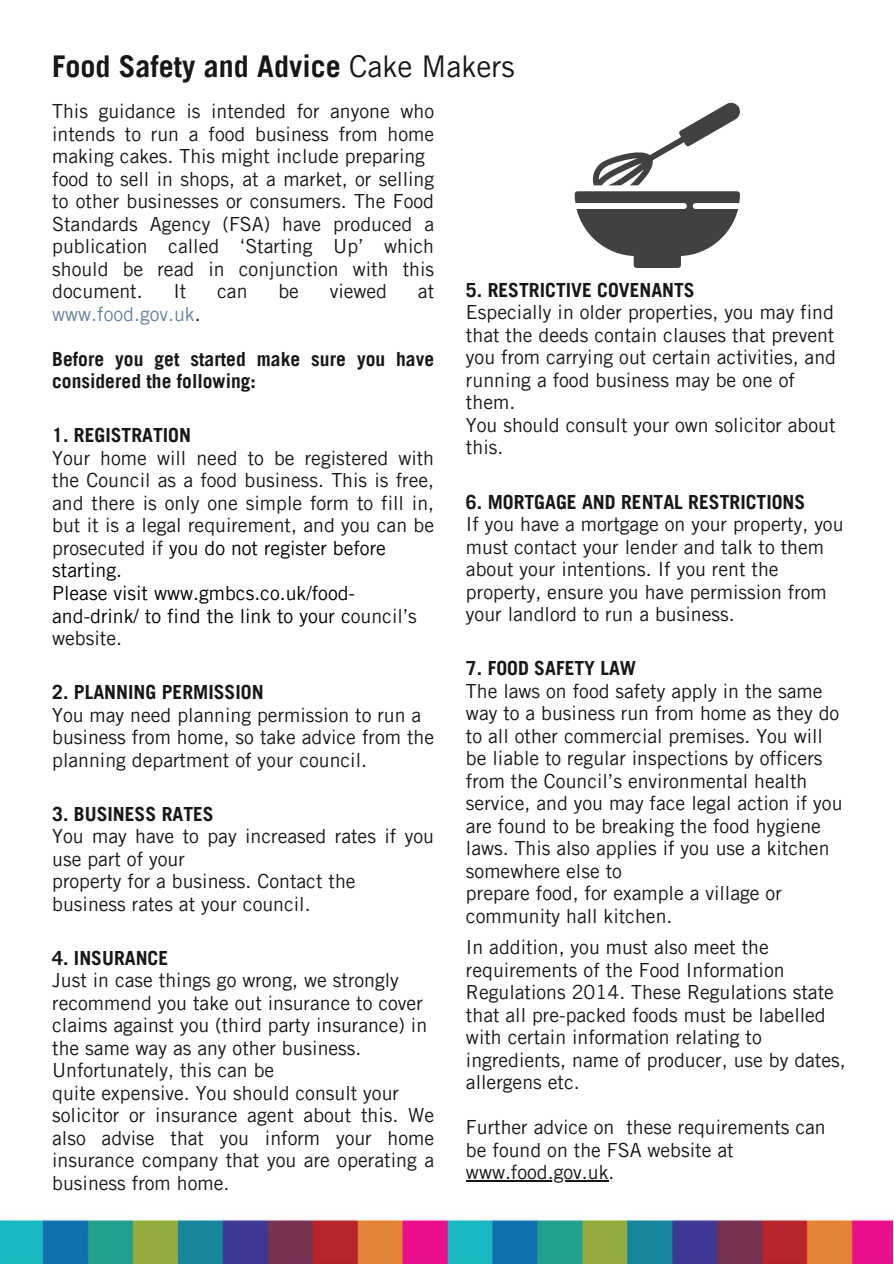
<style>
.page{position:relative;width:894px;height:1264px;background:#fff}
.page>*{position:absolute;margin:0;border:0;box-sizing:border-box;transform-origin:0 0}
.t1{font:700 30px "Trade Gothic LT Pro";color:#171717}
.t2{font:19.5px/22.5px "Trade Gothic LT Pro";color:#181717}
.t3{font:700 19.5px/22.5px "Trade Gothic LT Pro";color:#181717}
.t4{font:19.5px "Trade Gothic LT Pro";color:#000}
.t5{font:19.5px "Trade Gothic LT Pro";color:#6a82a0}
.s1{font-weight:400}
.s2{color:#181717}
.s3{color:#000}
</style>
<div class="page">
<img style="left:0;top:1180px;width:892px;height:83px">
<svg style="left:574px;top:191px;width:165px;height:77px"></svg>
<svg style="left:592px;top:102px;width:148px;height:83px"></svg>
<hr style="left:466px;top:1180px;width:142px;height:1px;background:#181717">
<p class="t1" style="left:52px;top:55px;width:464px">Food Safety and Advice <span class="s1">Cake Makers</span></p>
<p class="t2" style="left:52px;top:103px;width:383px;text-align:justify">This guidance is intended for anyone who intends to run a food business from home making cakes. This might include preparing</p>
<h2 class="t2" style="left:52px;top:170px;width:383px;text-align:justify">food to sell in shops, at a market, or selling to other businesses or consumers. The Food Standards Agency (FSA) have produced a publication called ‘Starting Up’ which should be read in conjunction with this document.</h2>
<p class="t3" style="left:466px;top:281px;width:230px">5. RESTRICTIVE COVENANTS</p>
<p class="t2" style="left:466px;top:304px;width:369px">Especially in older properties, you may find</p>
<p class="t2" style="left:466px;top:326px;width:370px">that the deeds contain clauses that prevent</p>
<p class="t2" style="left:466px;top:349px;width:371px">you from carrying out certain activities, and</p>
<p class="t2" style="left:466px;top:371px;width:330px">running a food business may be one of them.</p>
<p class="t2" style="left:466px;top:416px;width:371px">You should consult your own solicitor about</p>
<p class="t2" style="left:466px;top:439px;width:39px">this.</p>
<p class="t3" style="left:466px;top:493px;width:341px">6. MORTGAGE AND RENTAL RESTRICTIONS</p>
<p class="t2" style="left:466px;top:515px;width:379px">If you have a mortgage on your property, you must contact your lender and talk to them about your intentions. If you rent the property, ensure you have permission from your landlord to run a business.</p>
<p class="t3" style="left:466px;top:659px;width:172px">7. FOOD SAFETY LAW</p>
<p class="t2" style="left:466px;top:682px;width:378px">The laws on food safety apply in the same way to a business run from home as they do to all other commercial premises. You will be liable to regular inspections by officers from the Council’s environmental health service, and you may face legal action if you are found to be breaking the food hygiene laws. This also applies if you use a kitchen somewhere else to</p>
<p class="t2" style="left:466px;top:884px;width:317px">prepare food, for example a village or</p>
<p class="t2" style="left:466px;top:907px;width:208px">community hall kitchen.</p>
<p class="t2" style="left:466px;top:938px;width:304px">In addition, you must also meet the</p>
<p class="t2" style="left:466px;top:961px;width:320px">requirements of the Food Information</p>
<p class="t2" style="left:466px;top:983px;width:381px">Regulations 2014. These Regulations state that all pre-packed foods must be labelled with certain information relating to ingredients, name of producer, use by dates, allergens etc.</p>
<p class="t2" style="left:466px;top:1118px;width:361px">Further advice on these requirements can be found on the FSA website at</p>
<p class="t2" style="left:466px;top:1163px;width:150px">www.food.gov.uk.</p>
<h2 class="t2" style="left:173px;top:283px;width:14px">It</h2>
<h2 class="t2" style="left:217px;top:283px;width:32px">can</h2>
<h2 class="t2" style="left:278px;top:283px;width:22px">be</h2>
<h2 class="t2" style="left:329px;top:283px;width:59px">viewed</h2>
<h2 class="t2" style="left:418px;top:283px;width:18px">at</h2>
<h2 class="t5" style="left:52px;top:307px;width:150px">www.food.gov.uk<span class="s2">.</span></h2>
<p class="t3" style="left:52px;top:350px;width:383px">Before you get started make sure you have considered the following:</p>
<p class="t3" style="left:52px;top:427px;width:140px">1. REGISTRATION</p>
<p class="t2" style="left:52px;top:449px;width:383px;text-align:justify">Your home will need to be registered with the Council as a food business. This is free, and there is only one simple form to fill in, but it is a legal requirement, and you can be prosecuted if <span class="s3">you do not register before</span></p>
<p class="t4" style="left:52px;top:563px;width:71px">starting.</p>
<p class="t4" style="left:52px;top:586px;width:304px">Please visit www.gmbcs.co.uk/food-</p>
<p class="t4" style="left:52px;top:608px;width:366px">and-drink/ to find the link to your c<span class="s2">ouncil’s</span></p>
<p class="t2" style="left:52px;top:629px;width:71px">website.</p>
<p class="t3" style="left:52px;top:683px;width:213px">2. PLANNING PERMISSION</p>
<p class="t2" style="left:52px;top:706px;width:370px">You may need planning permission to run a</p>
<p class="t2" style="left:52px;top:728px;width:383px">business from home, so take advice from the planning department of your council.</p>
<p class="t3" style="left:52px;top:805px;width:163px">3. BUSINESS RATES</p>
<p class="t2" style="left:52px;top:827px;width:383px">You may have to pay increased rates if you use part of your</p>
<p class="t2" style="left:52px;top:872px;width:305px">property for a business. Contact the</p>
<p class="t2" style="left:52px;top:895px;width:260px">business rates at your council.</p>
<p class="t3" style="left:52px;top:949px;width:117px">4. INSURANCE</p>
<p class="t2" style="left:52px;top:971px;width:348px">Just in case things go wrong, we strongly</p>
<p class="t2" style="left:52px;top:994px;width:372px">recommend you take out insurance to cover</p>
<p class="t2" style="left:52px;top:1016px;width:376px">claims against you (third party insurance) in</p>
<p class="t2" style="left:52px;top:1039px;width:311px">the same way as any other business.</p>
<p class="t2" style="left:52px;top:1061px;width:223px">Unfortunately, this can be</p>
<p class="t2" style="left:52px;top:1084px;width:348px">quite expensive. You should consult your</p>
<p class="t2" style="left:52px;top:1106px;width:383px;text-align:justify">solicitor or insurance agent about this. We also advise that you inform your home insurance company that you are operating a business from home.</p>
</div>
